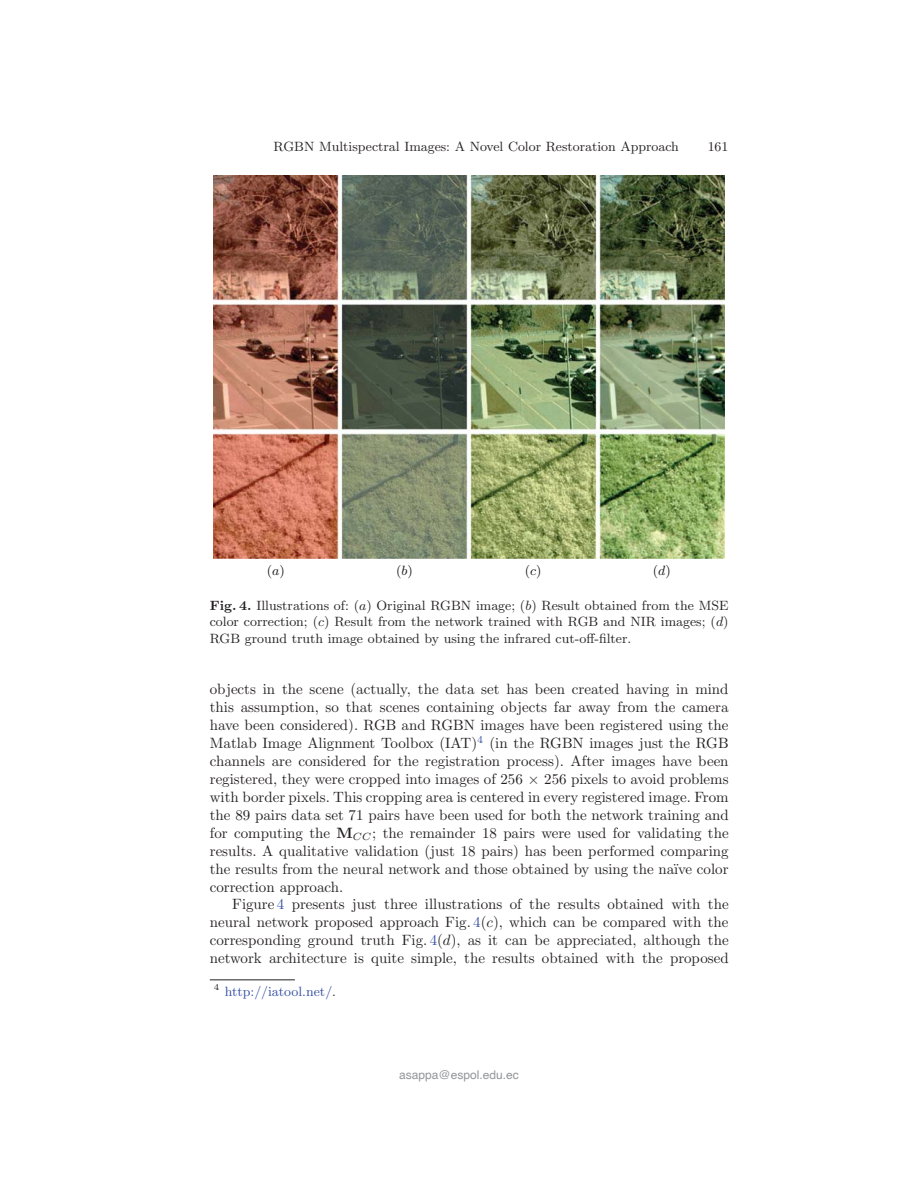
<style>
.page{position:relative;width:918px;height:1188px;background:#fff}
.page>*{position:absolute;margin:0;border:0;box-sizing:border-box;transform-origin:0 0}
.t1{font:15px/18px "CMR10";color:#231f20;text-align:justify}
.t2{font:13.5px/16.5px "CMR9";color:#231f20;text-align:justify}
.t3{font:13.5px "CMR9";color:#344ea2}
.t4{font:13.5px "CMR9";color:#141514}
.t5{font:12px "Helvetica";color:#939598}
.s1{font-family:"CMMI9"}
.s2{font-family:"CMBX9"}
.s3{font-family:"CMSY10"}
.s4{font-family:"CMBX10"}
.s5{color:#344ea2}
.s6{font-family:"CMMI10"}
.s7{color:#231f20}
</style>
<div class="page">
<img style="left:213px;top:175px;width:511px;height:384px">
<hr style="left:210px;top:980px;width:85px;height:1px;background:#231f20">
<p class="t2" style="left:274px;top:139px;width:407px">RGBN Multispectral Images: A Novel Color Restoration Approach</p>
<p class="t2" style="left:708px;top:139px;width:22px">161</p>
<p class="t4" style="left:267px;top:565px;width:20px">(<span class="s1">a</span>)</p>
<p class="t4" style="left:396px;top:565px;width:18px">(<span class="s1">b</span>)</p>
<p class="t4" style="left:525px;top:565px;width:18px">(<span class="s1">c</span>)</p>
<p class="t4" style="left:653px;top:565px;width:19px">(<span class="s1">d</span>)</p>
<p class="t2" style="left:210px;top:598px;width:520px"><span class="s2">Fig. 4.</span> Illustrations of: (<span class="s1">a</span>) Original RGBN image; (<span class="s1">b</span>) Result obtained from the MSE color correction; (<span class="s1">c</span>) Result from the network trained with RGB and NIR images; (<span class="s1">d</span>)<br>RGB ground truth image obtained by using the infrared cut-off-filter.</p>
<p class="t1" style="left:210px;top:681px;width:520px">objects in the scene (actually, the data set has been created having in mind this assumption, so that scenes containing objects far away from the camera have been considered). RGB and RGBN images have been registered using the Matlab Image Alignment Toolbox (IAT)<sup>4</sup> (in the RGBN images just the RGB channels are considered for the registration process). After images have been registered, they were cropped into images of 256 <span class="s3">×</span> 256 pixels to avoid problems with border pixels. This cropping area is centered in every registered image. From the 89 pairs data set 71 pairs have been used for both the network training and for computing the <span class="s4">M</span><sub>CC</sub> ; the remainder 18 pairs were used for validating the results. A qualitative validation (just 18 pairs) has been performed comparing the results from the neural network and those obtained by using the na¨ıve color correction approach.</p>
<p class="t1" style="left:210px;top:896px;width:520px;text-indent:22px">Figure <span class="s5">4</span> presents just three illustrations of the results obtained with the neural network proposed approach Fig. <span class="s5">4</span>(<span class="s6">c</span>), which can be compared with the corresponding ground truth Fig. <span class="s5">4</span>(<span class="s6">d</span>), as it can be appreciated, although the network architecture is quite simple, the results obtained with the proposed</p>
<p class="t3" style="left:214px;top:986px;width:124px"><sup>4</sup> http://iatool.net/<span class="s7">.</span></p>
<p class="t5" style="left:399px;top:1067px;width:121px">asappa@espol.edu.ec</p>
</div>
